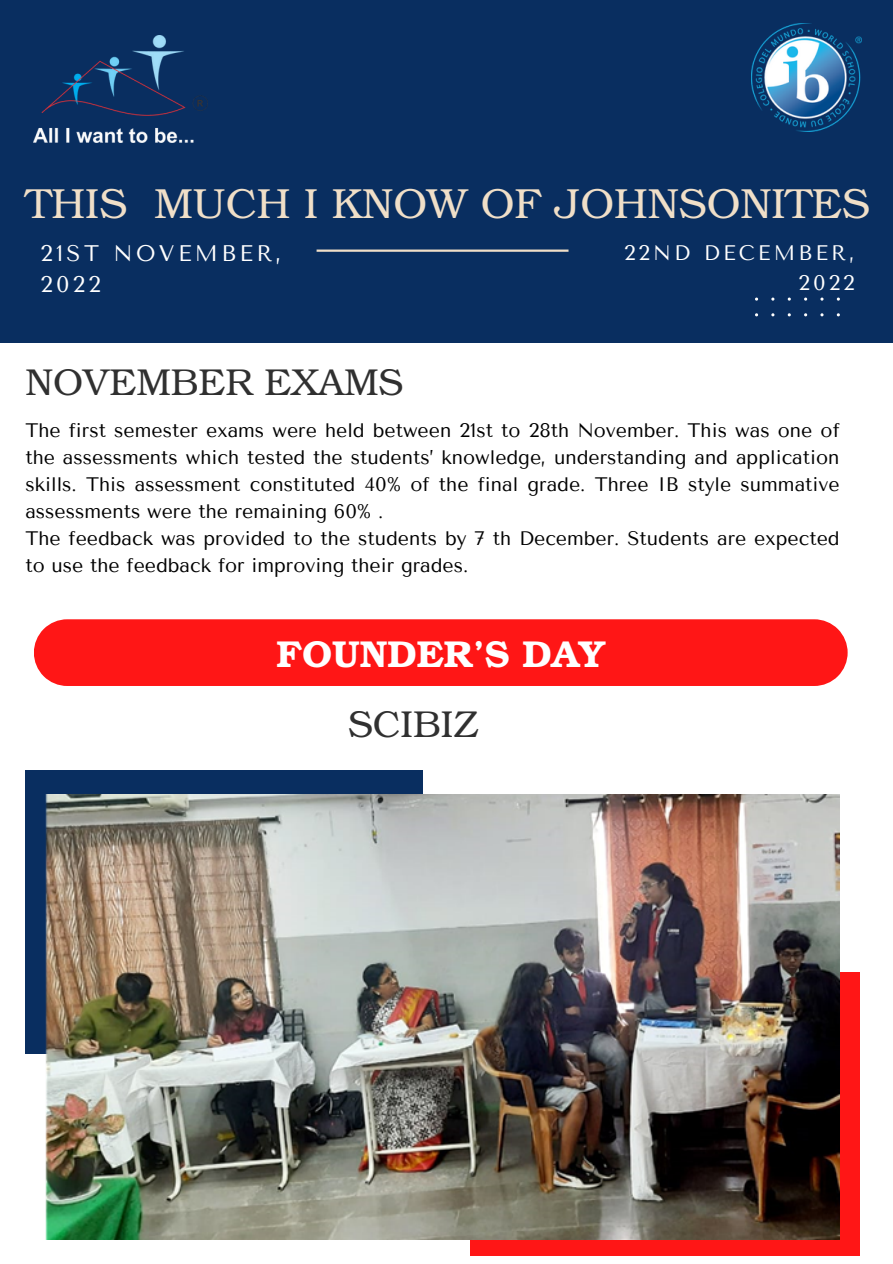
<style>
.page{position:relative;width:893px;height:1264px;background:#fff}
.page>*{position:absolute;margin:0;border:0;box-sizing:border-box;transform-origin:0 0}
.t1{font:42.15px "Te X Gyre Bonum";color:#f0dfc8}
.t2{font:37.5px "Te X Gyre Bonum";color:#303030}
.t3{font:700 37.5px "Te X Gyre Bonum";color:#fff}
.t4{font:22.5px/30.3px "Tenor Sans";letter-spacing:.15em;color:#fff}
.t5{font:21px/29.2px "Tenor Sans";letter-spacing:.15em;color:#fff;text-align:right}
.t6{font:19.5px/27px "Tenor Sans";color:#000}
</style>
<div class="page">
<div style="left:0;top:0;width:892px;height:342px;background:#092e60"></div>
<svg style="left:755px;top:297px;width:84px;height:20px"></svg>
<img style="left:751px;top:23px;width:110px;height:108px">
<div style="left:34px;top:619px;width:813px;height:67px;background:#ff1616"></div>
<img style="left:34px;top:36px;width:173px;height:106px">
<hr style="left:316px;top:249px;width:252px;height:3px;background:#f0dfc8">
<div style="left:25px;top:770px;width:397px;height:283px;background:#092e60"></div>
<div style="left:470px;top:972px;width:389px;height:283px;background:#ff1616"></div>
<img style="left:40px;top:794px;width:799px;height:444px">
<h1 class="t1" style="left:25px;top:172px;width:846px">THIS MUCH I KNOW OF JOHNSONITES</h1>
<p class="t4" style="left:40px;top:239px;width:243px">21ST NOVEMBER,<br>2022</p>
<p class="t5" style="left:624px;top:239px;width:232px">22ND DECEMBER,<br>2022</p>
<h2 class="t2" style="left:25px;top:354px;width:379px">NOVEMBER EXAMS</h2>
<p class="t6" style="left:25px;top:417px;width:815px">The first semester exams were held between 21st to 28th November. This was one of the assessments which tested the students’ knowledge, understanding and application skills. This assessment constituted 40% of the final grade. Three IB style summative assessments were the remaining 60% .<br>The feedback was provided to the students by 7 th December. Students are expected to use the feedback for improving their grades.</p>
<h2 class="t3" style="left:276px;top:624px;width:330px">FOUNDER’S DAY</h2>
<h2 class="t2" style="left:348px;top:697px;width:131px">SCIBIZ</h2>
</div>
